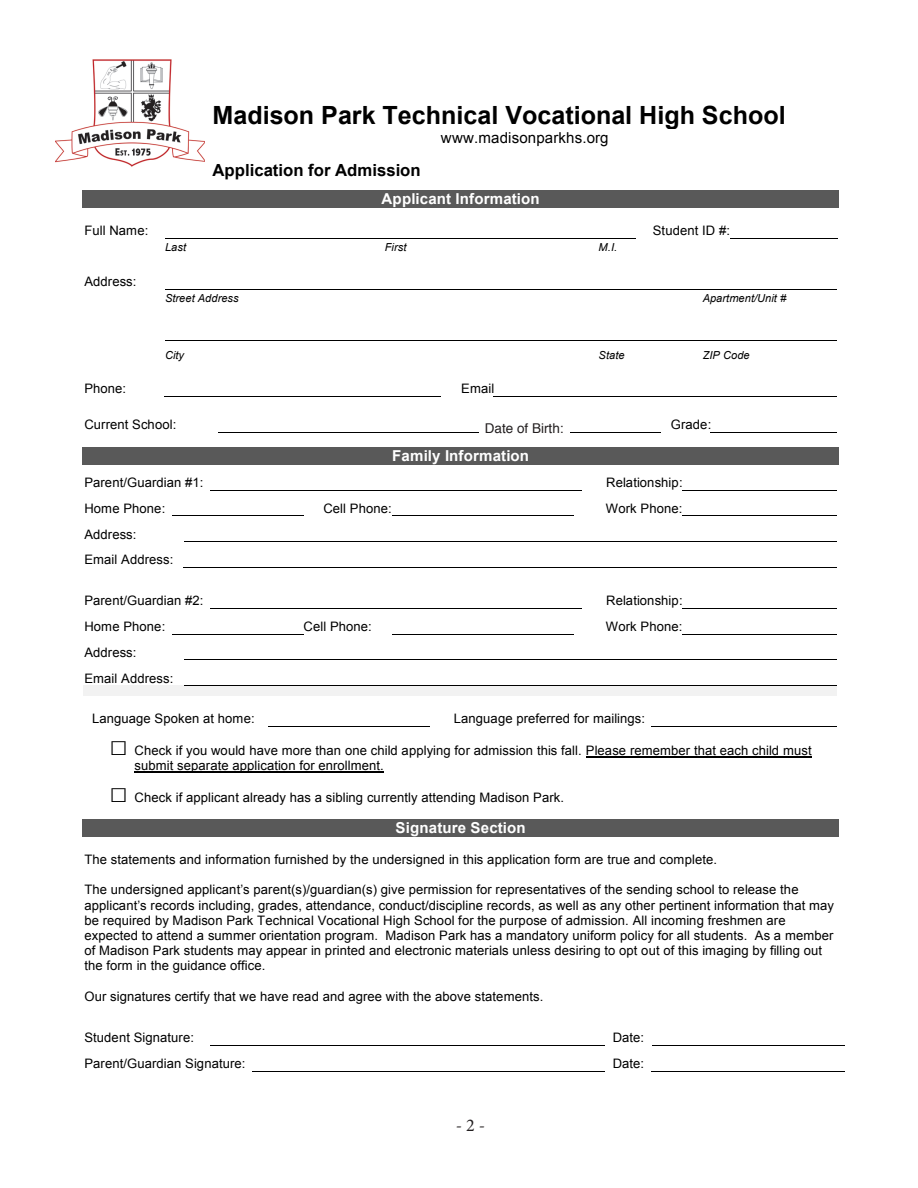
<style>
.page{position:relative;width:918px;height:1188px;background:#fff}
.page>*{position:absolute;margin:0;border:0;box-sizing:border-box;transform-origin:0 0}
.t1{font:700 25.05px "Arial";color:#000}
.t2{font:18px "Minion Pro";color:#231f20}
.t3{font:700 16.8px "Arial";color:#000}
.t4{font:700 15px "Arial";letter-spacing:.01em;color:#fff}
.t5{font:15px "Arial";letter-spacing:.01em;color:#000}
.t6{font:13.5px "Helvetica";color:#231f20}
.t7{font:13.05px/15.1px "Arial";letter-spacing:.01em;color:#000}
.t8{font:italic 11.1px "Arial";letter-spacing:.005em;color:#000}
.s1{font-family:"Times New Roman";font-size:30.45px}
</style>
<div class="page">
<div style="left:82px;top:190px;width:757px;height:18px;background:#595959"></div>
<hr style="left:165px;top:238px;width:220px;height:1px;background:#000">
<hr style="left:386px;top:238px;width:213px;height:1px;background:#000">
<hr style="left:599px;top:238px;width:37px;height:1px;background:#000">
<hr style="left:730px;top:238px;width:107px;height:1px;background:#000">
<hr style="left:165px;top:289px;width:538px;height:1px;background:#000">
<hr style="left:703px;top:289px;width:134px;height:1px;background:#000">
<hr style="left:165px;top:340px;width:434px;height:1px;background:#000">
<hr style="left:599px;top:340px;width:104px;height:1px;background:#000">
<hr style="left:703px;top:340px;width:134px;height:1px;background:#000">
<hr style="left:164px;top:396px;width:277px;height:1px;background:#000">
<hr style="left:493px;top:396px;width:344px;height:1px;background:#000">
<hr style="left:218px;top:432px;width:443px;height:1px;background:#000">
<hr style="left:710px;top:432px;width:127px;height:1px;background:#000">
<div style="left:82px;top:447px;width:757px;height:18px;background:#595959"></div>
<hr style="left:210px;top:490px;width:94px;height:1px;background:#000">
<hr style="left:304px;top:490px;width:88px;height:1px;background:#000">
<hr style="left:393px;top:490px;width:181px;height:1px;background:#000">
<hr style="left:683px;top:490px;width:154px;height:1px;background:#000">
<svg style="left:172px;top:515px;width:13px;height:1px"></svg>
<hr style="left:185px;top:515px;width:119px;height:1px;background:#000">
<hr style="left:392px;top:515px;width:182px;height:1px;background:#000">
<hr style="left:683px;top:515px;width:154px;height:1px;background:#000">
<hr style="left:185px;top:541px;width:652px;height:1px;background:#000">
<hr style="left:184px;top:567px;width:653px;height:1px;background:#000">
<hr style="left:210px;top:608px;width:94px;height:1px;background:#000">
<hr style="left:304px;top:608px;width:88px;height:1px;background:#000">
<hr style="left:393px;top:608px;width:181px;height:1px;background:#000">
<hr style="left:683px;top:608px;width:154px;height:1px;background:#000">
<svg style="left:172px;top:634px;width:13px;height:1px"></svg>
<hr style="left:185px;top:634px;width:119px;height:1px;background:#000">
<hr style="left:392px;top:634px;width:182px;height:1px;background:#000">
<hr style="left:683px;top:634px;width:154px;height:1px;background:#000">
<hr style="left:185px;top:660px;width:652px;height:1px;background:#000">
<div style="left:83px;top:686px;width:89px;height:9px;background:#f2f2f2"></div>
<div style="left:172px;top:686px;width:410px;height:9px;background:#f2f2f2"></div>
<div style="left:582px;top:686px;width:101px;height:9px;background:#f2f2f2"></div>
<div style="left:683px;top:686px;width:154px;height:9px;background:#f2f2f2"></div>
<hr style="left:83px;top:685px;width:89px;height:1px;background:#f2f2f2">
<svg style="left:172px;top:685px;width:13px;height:1px"></svg>
<hr style="left:185px;top:685px;width:397px;height:1px;background:#000">
<hr style="left:583px;top:685px;width:100px;height:1px;background:#000">
<hr style="left:683px;top:685px;width:154px;height:1px;background:#000">
<hr style="left:268px;top:726px;width:161px;height:1px;background:#000">
<hr style="left:652px;top:726px;width:185px;height:1px;background:#000">
<hr style="left:586px;top:756px;width:226px;height:1px;background:#000">
<hr style="left:135px;top:772px;width:249px;height:1px;background:#000">
<div style="left:82px;top:819px;width:757px;height:17px;background:#595959"></div>
<hr style="left:210px;top:1045px;width:44px;height:1px;background:#000">
<hr style="left:254px;top:1045px;width:351px;height:1px;background:#000">
<hr style="left:653px;top:1045px;width:192px;height:1px;background:#000">
<hr style="left:253px;top:1071px;width:352px;height:1px;background:#000">
<hr style="left:652px;top:1071px;width:193px;height:1px;background:#000">
<img style="left:56px;top:59px;width:149px;height:108px">
<div style="left:479px;top:415px;width:91px;height:23px;background:#fff"></div>
<p class="t1" style="left:213px;top:99px;width:575px">Madison Park Technical Vocational High School</p>
<p class="t5" style="left:441px;top:128px;width:169px">www.madisonparkhs.org</p>
<p class="t3" style="left:213px;top:159px;width:210px">Application for Admission</p>
<p class="t4" style="left:382px;top:189px;width:160px">Applicant Information</p>
<p class="t7" style="left:84px;top:223px;width:65px">Full Name:</p>
<p class="t7" style="left:653px;top:223px;width:79px">Student ID #:</p>
<p class="t8" style="left:165px;top:240px;width:23px">Last</p>
<p class="t8" style="left:385px;top:240px;width:23px">First</p>
<p class="t8" style="left:599px;top:240px;width:20px">M.I.</p>
<p class="t7" style="left:84px;top:274px;width:54px">Address:</p>
<p class="t8" style="left:165px;top:291px;width:75px">Street Address</p>
<p class="t8" style="left:703px;top:291px;width:85px">Apartment/Unit #</p>
<p class="t8" style="left:165px;top:347px;width:21px">City</p>
<p class="t8" style="left:599px;top:347px;width:27px">State</p>
<p class="t8" style="left:703px;top:347px;width:49px">ZIP Code</p>
<p class="t7" style="left:84px;top:381px;width:43px">Phone:</p>
<p class="t7" style="left:461px;top:381px;width:35px">Email</p>
<p class="t7" style="left:84px;top:417px;width:93px">Current School:</p>
<p class="t7" style="left:671px;top:417px;width:42px">Grade:</p>
<p class="t4" style="left:392px;top:446px;width:138px">Family Information</p>
<p class="t7" style="left:84px;top:475px;width:121px">Parent/Guardian #1:</p>
<p class="t7" style="left:606px;top:475px;width:78px">Relationship:</p>
<p class="t7" style="left:84px;top:501px;width:82px">Home Phone:</p>
<p class="t7" style="left:323px;top:501px;width:70px">Cell Phone:</p>
<p class="t7" style="left:606px;top:501px;width:78px">Work Phone:</p>
<p class="t7" style="left:84px;top:521px;width:90px;line-height:25.8px">Address:<br>Email Address:</p>
<p class="t7" style="left:84px;top:593px;width:121px">Parent/Guardian #2:</p>
<p class="t7" style="left:606px;top:593px;width:78px">Relationship:</p>
<p class="t7" style="left:84px;top:619px;width:82px">Home Phone:</p>
<p class="t7" style="left:304px;top:619px;width:70px">Cell Phone:</p>
<p class="t7" style="left:606px;top:619px;width:78px">Work Phone:</p>
<p class="t7" style="left:84px;top:640px;width:90px;line-height:25.8px">Address:<br>Email Address:</p>
<p class="t7" style="left:92px;top:711px;width:164px">Language Spoken at home:</p>
<p class="t7" style="left:454px;top:711px;width:193px">Language preferred for mailings:</p>
<p class="t7" style="left:135px;top:743px;width:679px;text-indent:-25px"><span class="s1">□</span> Check if you would have more than one child applying for admission this fall. Please remember that each child must submit separate application for enrollment.</p>
<p class="t7" style="left:109px;top:790px;width:456px"><span class="s1">□</span> Check if applicant already has a sibling currently attending Madison Park.</p>
<p class="t4" style="left:396px;top:818px;width:132px">Signature Section</p>
<p class="t7" style="left:84px;top:852px;width:634px">The statements and information furnished by the undersigned in this application form are true and complete.</p>
<p class="t7" style="left:84px;top:882px;width:751px">The undersigned applicant’s parent(s)/guardian(s) give permission for representatives of the sending school to release the applicant’s records including, grades, attendance, conduct/discipline records, as well as any other pertinent information that may be required by Madison Park Technical Vocational High School for the purpose of admission. All incoming freshmen are expected to attend a summer orientation program. Madison Park has a mandatory uniform policy for all students. As a member of Madison Park students may appear in printed and electronic materials unless desiring to opt out of this imaging by filling out the form in the guidance office.</p>
<p class="t7" style="left:84px;top:989px;width:460px">Our signatures certify that we have read and agree with the above statements.</p>
<p class="t7" style="left:84px;top:1030px;width:111px">Student Signature:</p>
<p class="t7" style="left:613px;top:1030px;width:33px">Date:</p>
<p class="t7" style="left:84px;top:1056px;width:163px">Parent/Guardian Signature:</p>
<p class="t7" style="left:613px;top:1056px;width:33px">Date:</p>
<p class="t6" style="left:485px;top:418px;width:80px">Date of Birth:</p>
<p class="t2" style="left:456px;top:1113px;width:31px">-2 -</p>
</div>
